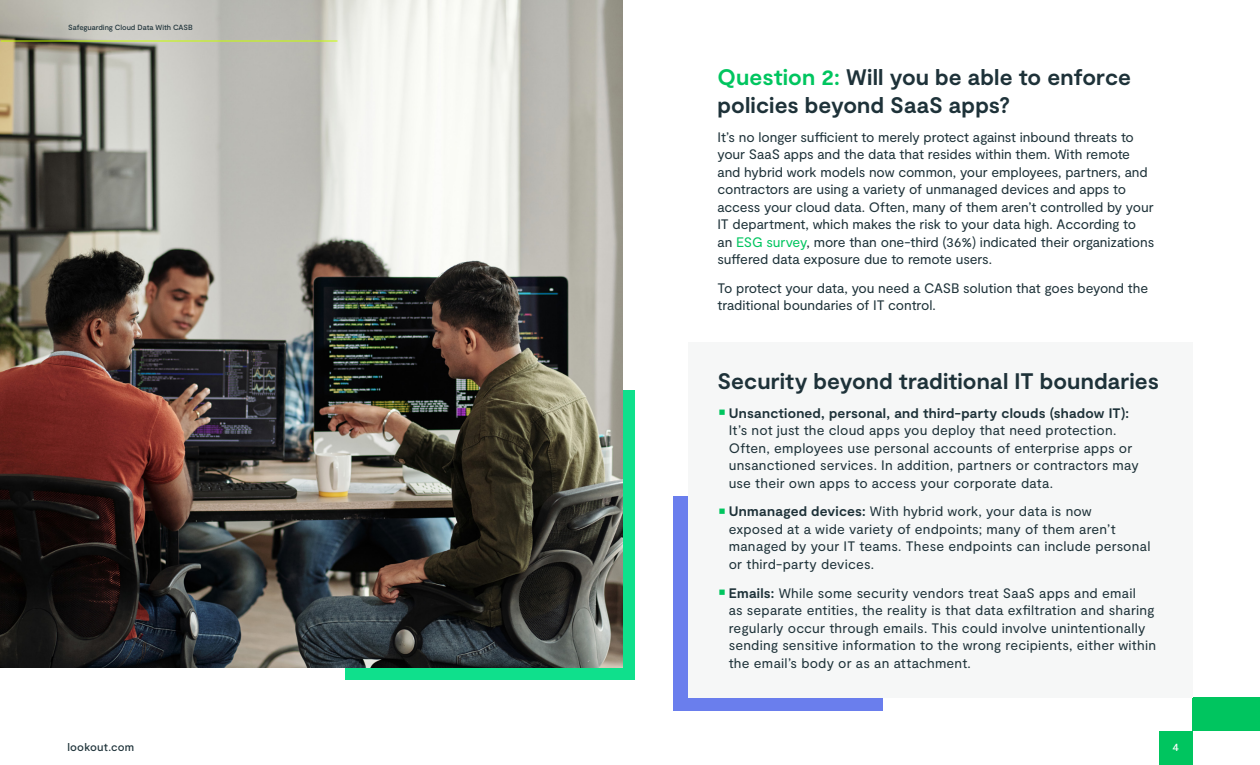
<style>
.page{position:relative;width:1260px;height:765px;background:#fff}
.page>*{position:absolute;margin:0;border:0;box-sizing:border-box;transform-origin:0 0}
.Inline_Subhead_-_Lookout_Black{font:700 22.5px/27.5px "Moderat";letter-spacing:.005em;color:#1e3239}
.Body_Copy_-_Lookout_Black{font:13.75px/17.5px "Moderat";letter-spacing:.005em;color:#1e3239}
.t1{font:500 11.25px "Moderat";letter-spacing:.015em;color:#1e3239}
.t2{font:500 11.25px "Moderat";color:#fff}
.Resource_Title_-_Lookout_Black{font:500 7.5px "Moderat";letter-spacing:-.005em;color:#1e3239}
.s1{color:#00c55f}
.s2{font-weight:700}
</style>
<div class="page">
<div style="left:1159px;top:731px;width:33px;height:34px;background:#00c55f"></div>
<div style="left:1192px;top:697px;width:68px;height:34px;background:#00c55f"></div>
<div style="left:345px;top:390px;width:290px;height:290px;background:#0fe08c"></div>
<img style="left:0;top:0;width:622px;height:668px">
<hr style="left:1px;top:41px;width:337px;height:1px;background:#c8ff00">
<div style="left:673px;top:496px;width:210px;height:215px;background:#6a7eed"></div>
<div style="left:688px;top:342px;width:504px;height:355px;background:#f6f7f7"></div>
<p class="Resource_Title_-_Lookout_Black" style="left:68px;top:23px;width:126px">Safeguarding Cloud Data With CASB</p>
<p class="Inline_Subhead_-_Lookout_Black" style="left:718px;top:65px;width:415px"><span class="s1">Question 2:</span> Will you be able to enforce policies beyond SaaS apps?</p>
<p class="Body_Copy_-_Lookout_Black" style="left:718px;top:129px;width:438px">It’s no longer sufficient to merely protect against inbound threats to your SaaS apps and the data that resides within them. With remote and hybrid work models now common, your employees, partners, and contractors are using a variety of unmanaged devices and apps to access your cloud data. Often, many of them aren’t controlled by your IT department, which makes the risk to your data high. According to an <span class="s1">ESG survey</span>, more than one-third (36%) indicated their organizations suffered data exposure due to remote users.</p>
<p class="Body_Copy_-_Lookout_Black" style="left:718px;top:280px;width:432px">To protect your data, you need a CASB solution that goes beyond the traditional boundaries of IT control.</p>
<p class="Inline_Subhead_-_Lookout_Black" style="left:718px;top:368px;width:443px">Security beyond traditional IT boundaries</p>
<p class="Body_Copy_-_Lookout_Black" style="left:729px;top:404px;width:411px"><span class="s2">Unsanctioned, personal, and third-party clouds (shadow IT):<br></span>It’s not just the cloud apps you deploy that need protection.<br>Often, employees use personal accounts of enterprise apps or unsanctioned services. In addition, partners or contractors may use their own apps to access your corporate data.</p>
<p class="Body_Copy_-_Lookout_Black" style="left:729px;top:503px;width:423px"><span class="s2">Unmanaged devices:</span> With hybrid work, your data is now<br>exposed at a wide variety of endpoints; many of them aren’t managed by your IT teams. These endpoints can include personal or third-party devices.</p>
<p class="Body_Copy_-_Lookout_Black" style="left:729px;top:584px;width:429px"><span class="s2">Emails:</span> While some security vendors treat SaaS apps and email<br>as separate entities, the reality is that data exfiltration and sharing regularly occur through emails. This could involve unintentionally sending sensitive information to the wrong recipients, either within the email’s body or as an attachment.</p>
<p class="t1" style="left:68px;top:741px;width:68px">lookout.com</p>
<p class="t2" style="left:1172px;top:741px;width:8px">4</p>
</div>
